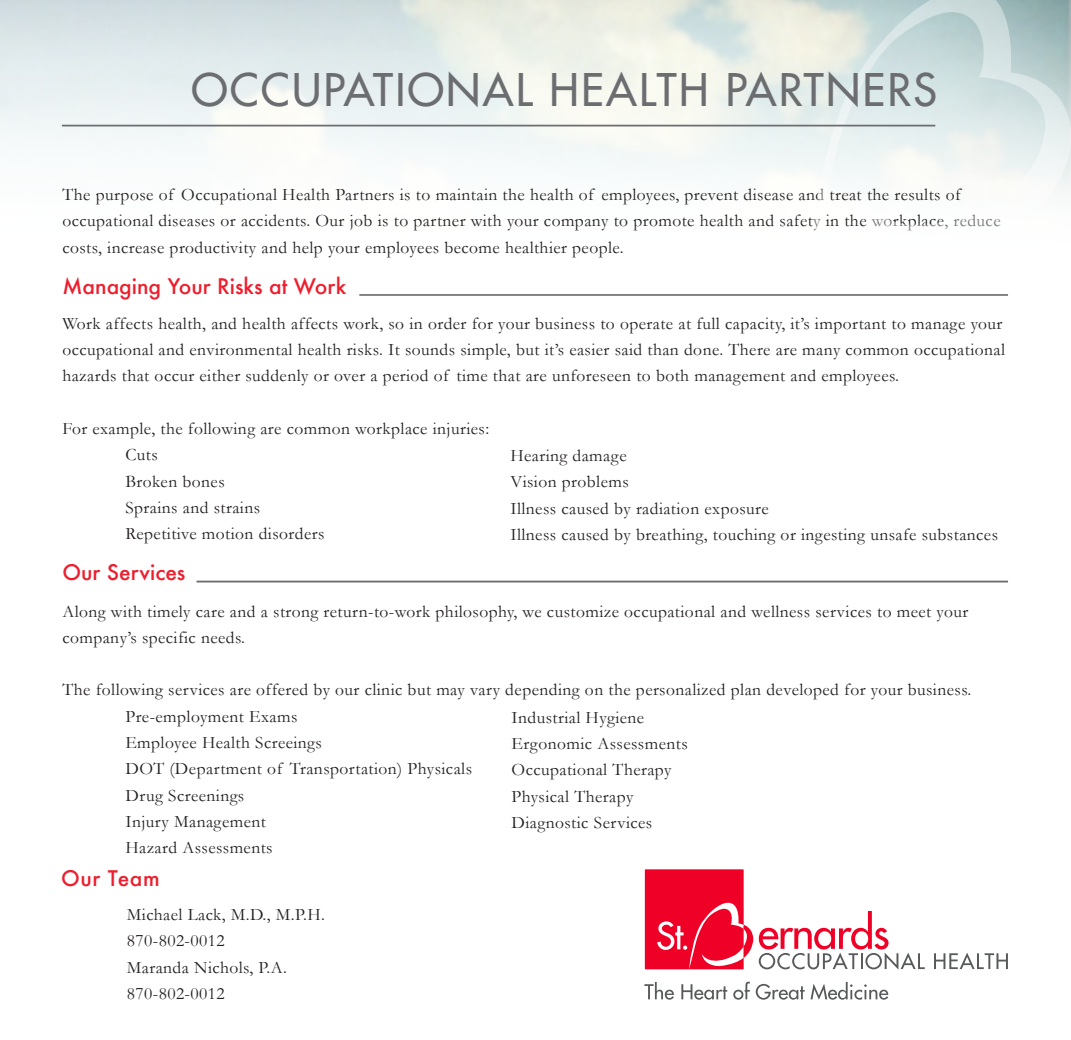
<style>
.page{position:relative;width:1071px;height:1040px;background:#fff}
.page>*{position:absolute;margin:0;border:0;box-sizing:border-box;transform-origin:0 0}
.t1{font:500 43.75px "Futura Std";letter-spacing:.05em;color:#6c6d70}
.t2{font:500 21px "Futura";color:#ed1e2d}
.t3{font:17.5px/26.2px "Garamond";letter-spacing:.025em;color:#231f20}
</style>
<div class="page">
<div style="left:645px;top:869px;width:99px;height:100px;background:#ef0027"></div>
<svg style="left:759px;top:911px;width:166px;height:58px"></svg>
<svg style="left:934px;top:952px;width:74px;height:17px"></svg>
<svg style="left:644px;top:981px;width:30px;height:18px"></svg>
<svg style="left:681px;top:984px;width:46px;height:15px"></svg>
<svg style="left:733px;top:981px;width:17px;height:18px"></svg>
<svg style="left:756px;top:983px;width:49px;height:16px"></svg>
<svg style="left:811px;top:981px;width:77px;height:18px"></svg>
<svg style="left:657px;top:895px;width:96px;height:74px"></svg>
<svg style="left:808px;top:0;width:263px;height:218px"></svg>
<hr style="left:62px;top:125px;width:873px;height:1px;background:#6c6d70">
<hr style="left:359px;top:294px;width:649px;height:2px;background:#6c6d70">
<hr style="left:197px;top:580px;width:811px;height:2px;background:#6c6d70">
<h1 class="t1" style="left:191px;top:63px;width:747px">OCCUPATIONAL HEALTH PARTNERS</h1>
<p class="t3" style="left:62px;top:181px;width:940px">The purpose of Occupational Health Partners is to maintain the health of employees, prevent disease and treat the results of occupational diseases or accidents. Our job is to partner with your company to promote health and safety in the workplace, reduce costs, increase productivity and help your employees become healthier people.</p>
<p class="t2" style="left:62px;top:271px;width:285px">Managing Your Risks at Work</p>
<p class="t3" style="left:62px;top:310px;width:944px">Work affects health, and health affects work, so in order for your business to operate at full capacity, it’s important to manage your occupational and environmental health risks. It sounds simple, but it’s easier said than done. There are many common occupational hazards that occur either suddenly or over a period of time that are unforeseen to both management and employees.</p>
<p class="t3" style="left:125px;top:415px;width:365px;text-indent:-63px">For example, the following are common workplace injuries:<br>Cuts<br>Broken bones<br>Sprains and strains<br>Repetitive motion disorders</p>
<p class="t2" style="left:62px;top:558px;width:125px">Our Services</p>
<p class="t3" style="left:510px;top:442px;width:489px">Hearing damage<br>Vision problems<br>Illness caused by radiation exposure<br>Illness caused by breathing, touching or ingesting unsafe substances</p>
<p class="t3" style="left:62px;top:598px;width:907px">Along with timely care and a strong return-to-work philosophy, we customize occupational and wellness services to meet your company’s specific needs.</p>
<p class="t3" style="left:125px;top:676px;width:847px;text-indent:-63px">The following services are offered by our clinic but may vary depending on the personalized plan developed for your business.<br>Pre-employment Exams<br>Employee Health Screeings<br>DOT (Department of Transportation) Physicals<br>Drug Screenings<br>Injury Management<br>Hazard Assessments</p>
<p class="t3" style="left:512px;top:704px;width:178px">Industrial Hygiene<br>Ergonomic Assessments<br>Occupational Therapy<br>Physical Therapy<br>Diagnostic Services</p>
<p class="t2" style="left:61px;top:864px;width:100px">Our Team</p>
<p class="t3" style="left:127px;top:901px;width:200px">Michael Lack, M.D., M.P.H.<br>870-802-0012<br>Maranda Nichols, P.A.<br>870-802-0012</p>
</div>
